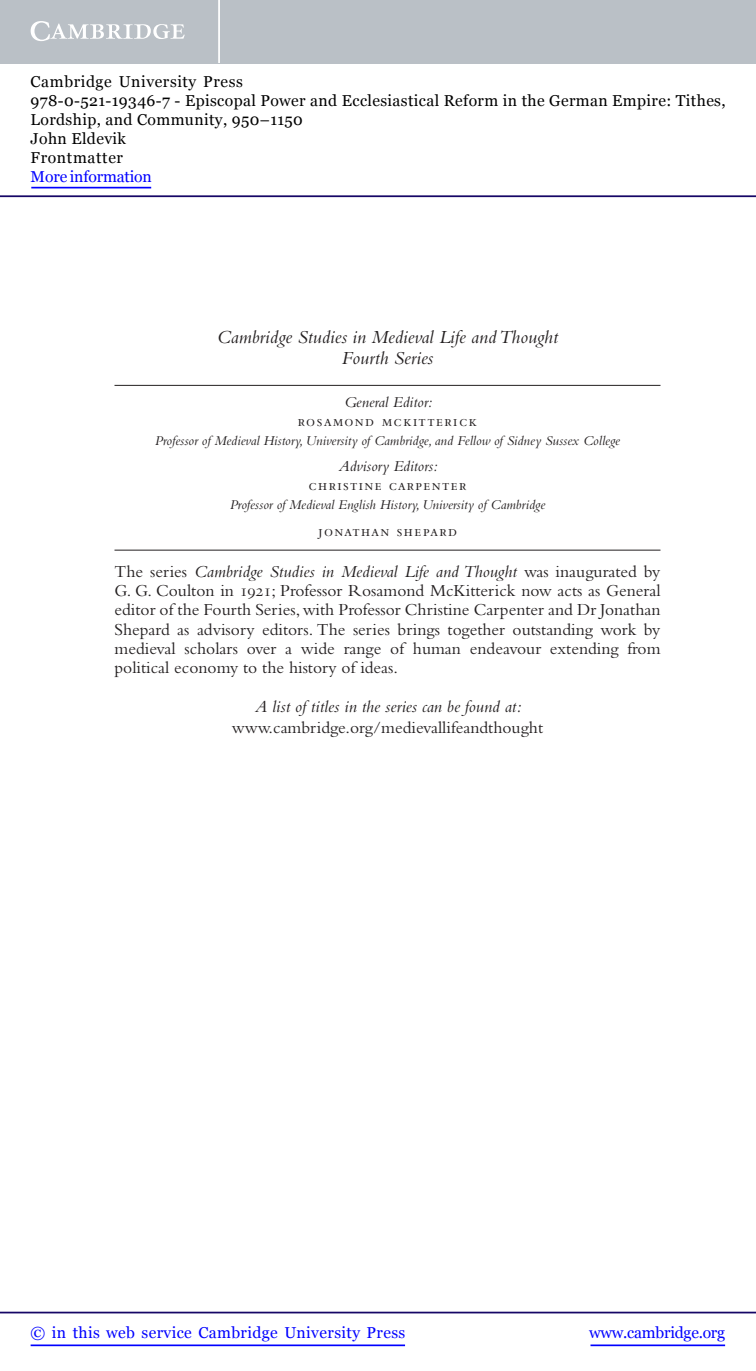
<style>
.page{position:relative;width:756px;height:1371px;background:#fff}
.page>*{position:absolute;margin:0;border:0;box-sizing:border-box;transform-origin:0 0}
.t1{font:italic 19.25px/21px "Bembo Std";color:#231f20;text-align:center}
.t2{font:17.5px/19.2px "Bembo Std";color:#231f20;text-align:justify}
.t3{font:15.75px/18.9px "Georgia";letter-spacing:.025em;color:#000}
.t4{font:15.75px/18.9px "Bembo Std";letter-spacing:.08em;color:#231f20;text-align:center}
.t5{font:15.75px "Georgia";letter-spacing:.025em;color:#00f}
.t6{font:15.75px "Georgia";letter-spacing:-.015em;color:#00f}
.t7{font:15.75px "Georgia";letter-spacing:-.01em;color:#00f}
.t8{font:italic 14px "Bembo Std";color:#231f20}
.s1{font-style:italic}
</style>
<div class="page">
<hr style="left:115px;top:385px;width:546px;height:1px;background:#231f20">
<hr style="left:115px;top:549px;width:546px;height:1px;background:#231f20">
<hr style="left:591px;top:1344px;width:134px;height:1px;background:#00f">
<hr style="left:0;top:1311px;width:756px;height:2px;background:#150666">
<hr style="left:31px;top:1344px;width:374px;height:1px;background:#00f">
<div style="left:0;top:0;width:756px;height:63px;background:#bac0c6"></div>
<svg style="left:31px;top:21px;width:154px;height:20px"></svg>
<hr style="left:218px;top:0;width:2px;height:63px;background:#fff">
<hr style="left:0;top:195px;width:756px;height:2px;background:#150666">
<hr style="left:31px;top:187px;width:120px;height:1px;background:#00f">
<p class="t3" style="left:31px;top:72px;width:697px">Cambridge University Press<br>978-0-521-19346-7 - Episcopal Power and Ecclesiastical Reform in the German Empire: Tithes, Lordship, and Community, 950–1150<br>John Eldevik<br>Frontmatter</p>
<p class="t7" style="left:31px;top:167px;width:123px">More information</p>
<p class="t1" style="left:217px;top:326px;width:343px">Cambridge Studies in Medieval Life and Thought<br>Fourth Series</p>
<p class="t4" style="left:298px;top:392px;width:181px"><span class="s1">General Editor:<br></span>rosamond mckitterick</p>
<p class="t8" style="left:155px;top:432px;width:467px">Professor of Medieval History, University of Cambridge, and Fellow of Sidney Sussex College</p>
<p class="t4" style="left:308px;top:456px;width:160px"><span class="s1">Advisory Editors: </span>christine carpenter</p>
<p class="t8" style="left:230px;top:497px;width:317px">Professor of Medieval English History, University of Cambridge</p>
<p class="t4" style="left:318px;top:521px;width:141px">jonathan shepard</p>
<p class="t2" style="left:115px;top:561px;width:548px">The series <span class="s1">Cambridge Studies in Medieval Life and Thought</span> was inaugurated by G. G. Coulton in 1921; Professor Rosamond McKitterick now acts as General editor of the Fourth Series, with Professor Christine Carpenter and Dr Jonathan Shepard as advisory editors. The series brings together outstanding work by medieval scholars over a wide range of human endeavour extending from political economy to the history of ideas.</p>
<p class="t2" style="left:232px;top:695px;width:313px;line-height:21px;text-align:center"><span class="s1">A list of titles in the series can be found at: </span>www.cambridge.org/medievallifeandthought</p>
<p class="t5" style="left:31px;top:1323px;width:376px">© in this web service Cambridge University Press</p>
<p class="t6" style="left:589px;top:1323px;width:137px">www.cambridge.org</p>
</div>
